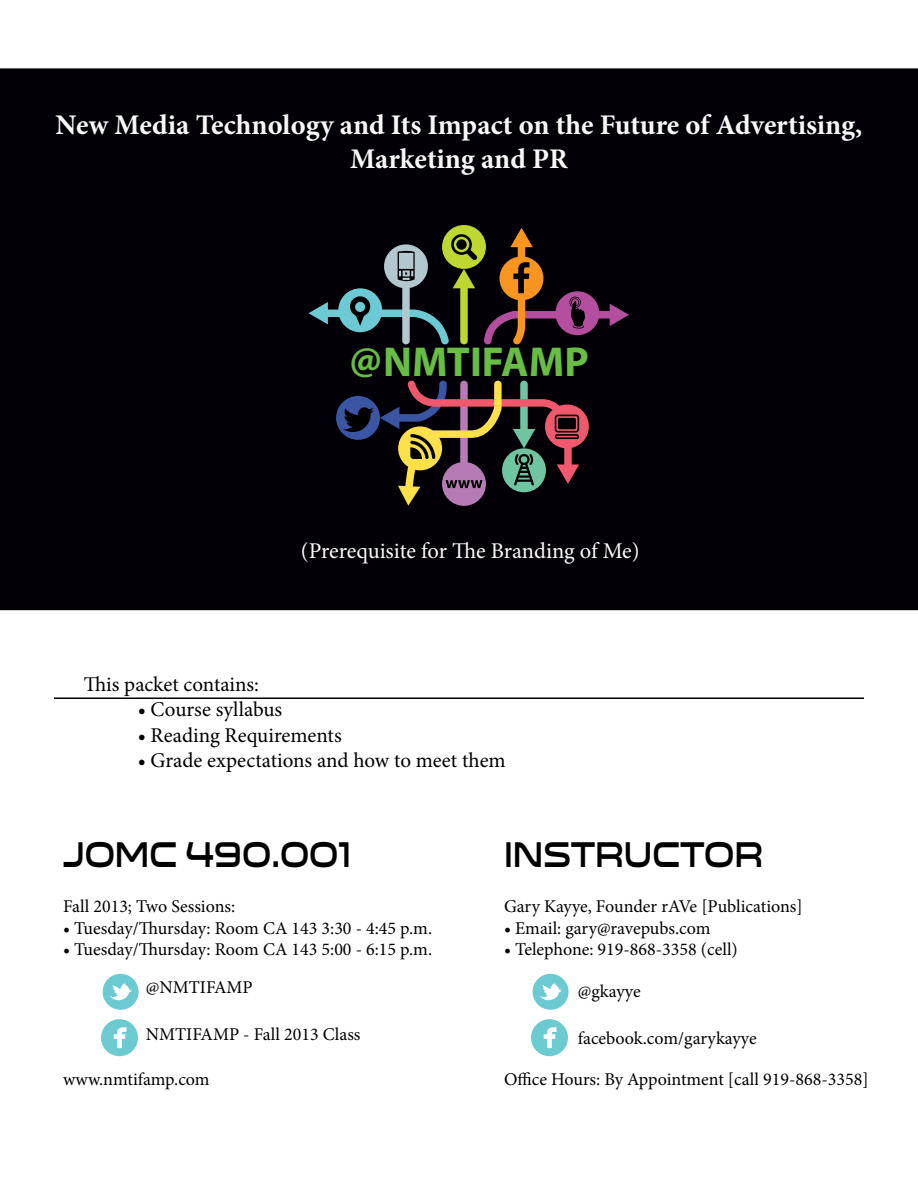
<style>
.page{position:relative;width:918px;height:1188px;background:#fff}
.page>*{position:absolute;margin:0;border:0;box-sizing:border-box;transform-origin:0 0}
.t1{font:700 42px "Myriad Pro";color:#68bd45}
.t2{font:36.15px "Venera 900";color:#000;scale:.79 1}
.t3{font:700 28.5px/34.2px "Minion Pro";color:#f8f8f9;text-align:center}
.t4{font:22.5px "Minion Pro";letter-spacing:-.01em;color:#fbfbfb}
.t5{font:21px "Minion Pro";color:#000}
.t6{font:18px "Minion Pro";color:#000}
</style>
<div class="page">
<div style="left:0;top:68px;width:918px;height:542px;background:#020006"></div>
<hr style="left:54px;top:698px;width:810px;height:1px;background:#000">
<svg style="left:103px;top:974px;width:36px;height:36px"></svg>
<svg style="left:101px;top:1019px;width:37px;height:37px"></svg>
<svg style="left:533px;top:974px;width:36px;height:36px"></svg>
<svg style="left:531px;top:1019px;width:37px;height:37px"></svg>
<div style="left:402px;top:285px;width:8px;height:59px;background:#b3c7ce;border-radius:4px"></div>
<div style="left:460px;top:281px;width:8px;height:63px;background:#bed731;border-radius:4px"></div>
<svg style="left:453px;top:269px;width:22px;height:19px"></svg>
<div style="left:338px;top:288px;width:44px;height:44px;background:#6bcad3;border-radius:50%"></div>
<div style="left:384px;top:244px;width:44px;height:44px;background:#b3c7ce;border-radius:50%"></div>
<div style="left:442px;top:225px;width:44px;height:44px;background:#bed731;border-radius:50%"></div>
<div style="left:336px;top:396px;width:44px;height:44px;background:#3b55a5;border-radius:50%"></div>
<div style="left:545px;top:404px;width:44px;height:44px;background:#f0596d;border-radius:50%"></div>
<div style="left:350px;top:296px;width:20px;height:21px;background:#000;border-radius:50%"></div>
<svg style="left:308px;top:302px;width:141px;height:43px"></svg>
<svg style="left:451px;top:234px;width:26px;height:26px"></svg>
<div style="left:456px;top:239px;width:11px;height:11px;background:#000;border-radius:50%"></div>
<svg style="left:398px;top:250px;width:17px;height:32px"></svg>
<svg style="left:484px;top:228px;width:145px;height:117px"></svg>
<img style="left:344px;top:407px;width:29px;height:24px">
<svg style="left:380px;top:380px;width:199px;height:126px"></svg>
<div style="left:558px;top:418px;width:18px;height:11px;background:#000;border-radius:2px"></div>
<h3 class="t3" style="left:56px;top:108px;width:808px">New Media Technology and Its Impact on the Future of Advertising,<br>Marketing and PR</h3>
<h1 class="t1" style="left:383px;top:335px;width:207px">NMTIFAMP</h1>
<h1 class="t1" style="left:350px;top:331px;width:34px">@</h1>
<p class="t4" style="left:301px;top:536px;width:340px">(Prerequisite for The Branding of Me)</p>
<p class="t5" style="left:84px;top:670px;width:177px">This packet contains:</p>
<p class="t5" style="left:138px;top:696px;width:146px">• Course syllabus</p>
<p class="t5" style="left:138px;top:721px;width:206px">• Reading Requirements</p>
<p class="t5" style="left:138px;top:746px;width:370px">• Grade expectations and how to meet them</p>
<h2 class="t2" style="left:63px;top:833px;width:366px">JOMC 490.001</h2>
<h2 class="t2" style="left:504px;top:833px;width:330px">INSTRUCTOR</h2>
<p class="t6" style="left:63px;top:894px;width:174px">Fall 2013; Two Sessions:</p>
<p class="t6" style="left:63px;top:916px;width:371px">• Tuesday/Thursday: Room CA 143 3:30 - 4:45 p.m.</p>
<p class="t6" style="left:63px;top:938px;width:371px">• Tuesday/Thursday: Room CA 143 5:00 - 6:15 p.m.</p>
<p class="t6" style="left:146px;top:975px;width:108px">@NMTIFAMP</p>
<p class="t6" style="left:146px;top:1022px;width:216px">NMTIFAMP - Fall 2013 Class</p>
<p class="t6" style="left:63px;top:1067px;width:148px">www.nmtifamp.com</p>
<p class="t6" style="left:504px;top:894px;width:300px">Gary Kayye, Founder rAVe [Publications]</p>
<p class="t6" style="left:504px;top:916px;width:208px">• Email: gary@ravepubs.com</p>
<p class="t6" style="left:504px;top:938px;width:235px">• Telephone: 919-868-3358 (cell)</p>
<p class="t6" style="left:578px;top:979px;width:64px">@gkayye</p>
<p class="t6" style="left:578px;top:1026px;width:180px">facebook.com/garykayye</p>
<p class="t6" style="left:504px;top:1067px;width:366px">Office Hours: By Appointment [call 919-868-3358]</p>
</div>
